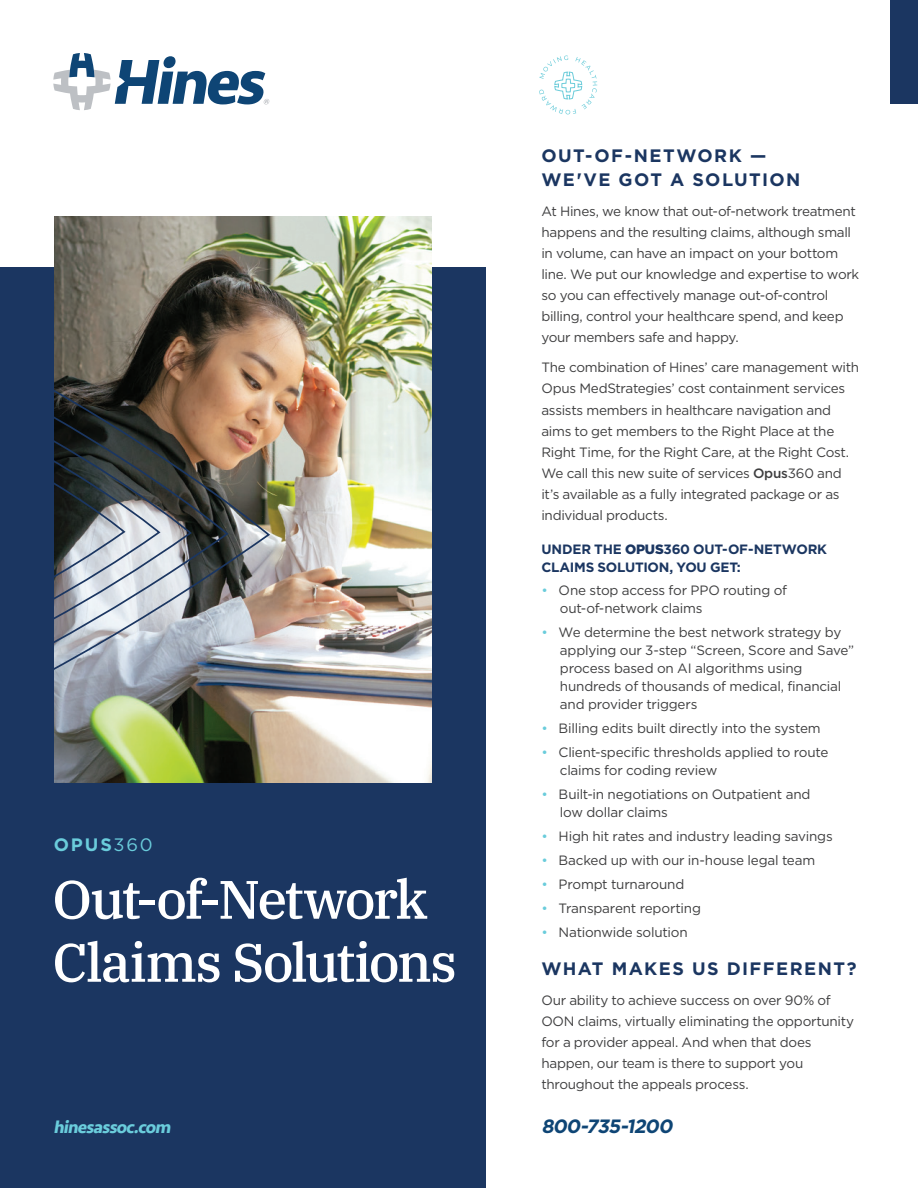
<style>
.page{position:relative;width:918px;height:1188px;background:#fff}
.page>*{position:absolute;margin:0;border:0;box-sizing:border-box;transform-origin:0 0}
.t1{font:500 54px/63px "IBM Plex Serif";letter-spacing:-.05em;color:#fff}
.t2{font:italic 700 19.2px "Gotham HTF";color:#0e4575}
.t3{font:700 18px/24px "Gotham HTF";letter-spacing:.075em;color:#1b3661}
.t4{font:700 18px "Gotham HTF";color:#6accdb}
.t5{font:italic 700 17.7px "Seravek";color:#6accdb}
.t6{font:13.5px/21px "Gotham HTF";letter-spacing:-.02em;color:#3e3e3f}
.t7{font:700 13.5px/18px "Gotham HTF";letter-spacing:-.015em;color:#1b3661}
.s1{font-weight:400}
.s2{font-weight:500}
.s3{font-weight:900}
.s4{color:#6accdb}
</style>
<div class="page">
<div style="left:0;top:268px;width:485px;height:920px;background:#1b3661"></div>
<div style="left:891px;top:0;width:27px;height:104px;background:#1b3661"></div>
<img style="left:54px;top:216px;width:378px;height:567px">
<img style="left:54px;top:388px;width:216px;height:286px">
<svg style="left:53px;top:53px;width:217px;height:57px"></svg>
<svg style="left:539px;top:55px;width:58px;height:59px"></svg>
<h3 class="t4" style="left:54px;top:834px;width:101px">OPUS<span class="s1">360</span></h3>
<h1 class="t1" style="left:52px;top:864px;width:406px">Out-of-Network<br>Claims Solutions</h1>
<h3 class="t3" style="left:541px;top:144px;width:260px">OUT-OF-NETWORK —<br>WE'VE GOT A SOLUTION</h3>
<p class="t6" style="left:541px;top:201px;width:319px">At Hines, we know that out-of-network treatment happens and the resulting claims, although small in volume, can have an impact on your bottom line. We put our knowledge and expertise to work so you can effectively manage out-of-control billing, control your healthcare spend, and keep your members safe and happy.</p>
<p class="t6" style="left:541px;top:357px;width:319px">The combination of Hines’ care management with Opus MedStrategies’ cost containment services assists members in healthcare navigation and aims to get members to the Right Place at the Right Time, for the Right Care, at the Right Cost.<br>We call this new suite of services <span class="s2">Opus</span>360 and it’s available as a fully integrated package or as individual products.</p>
<p class="t7" style="left:541px;top:540px;width:287px">UNDER THE <span class="s3">OPUS</span>360 OUT-OF-NETWORK<br>CLAIMS SOLUTION, YOU GET:</p>
<p class="t6" style="left:560px;top:581px;width:229px;line-height:18px;text-indent:-18px"><span class="s4">•</span> One stop access for PPO routing of out-of-network claims</p>
<p class="t6" style="left:560px;top:623px;width:296px;line-height:18px;text-indent:-18px"><span class="s4">•</span> We determine the best network strategy by applying our 3-step “Screen, Score and Save” process based on AI algorithms using hundreds of thousands of medical, financial and provider triggers</p>
<p class="t6" style="left:541px;top:717px;width:281px"><span class="s4">•</span> Billing edits built directly into the system</p>
<p class="t6" style="left:560px;top:743px;width:270px;line-height:18px;text-indent:-18px"><span class="s4">•</span> Client-specific thresholds applied to route claims for coding review</p>
<p class="t6" style="left:560px;top:785px;width:252px;line-height:18px;text-indent:-18px"><span class="s4">•</span> Built-in negotiations on Outpatient and low dollar claims</p>
<p class="t6" style="left:541px;top:825px;width:293px"><span class="s4">•</span> High hit rates and industry leading savings</p>
<p class="t6" style="left:541px;top:849px;width:275px"><span class="s4">•</span> Backed up with our in-house legal team</p>
<p class="t6" style="left:541px;top:873px;width:144px"><span class="s4">•</span> Prompt turnaround</p>
<p class="t6" style="left:541px;top:897px;width:161px"><span class="s4">•</span> Transparent reporting</p>
<p class="t6" style="left:541px;top:921px;width:148px"><span class="s4">•</span> Nationwide solution</p>
<h3 class="t3" style="left:541px;top:957px;width:317px">WHAT MAKES US DIFFERENT?</h3>
<p class="t6" style="left:541px;top:990px;width:314px">Our ability to achieve success on over 90% of OON claims, virtually eliminating the opportunity for a provider appeal. And when that does happen, our team is there to support you throughout the appeals process.</p>
<h3 class="t5" style="left:53px;top:1113px;width:123px">hinesassoc.com</h3>
<h2 class="t2" style="left:541px;top:1115px;width:136px">800-735-1200</h2>
</div>
